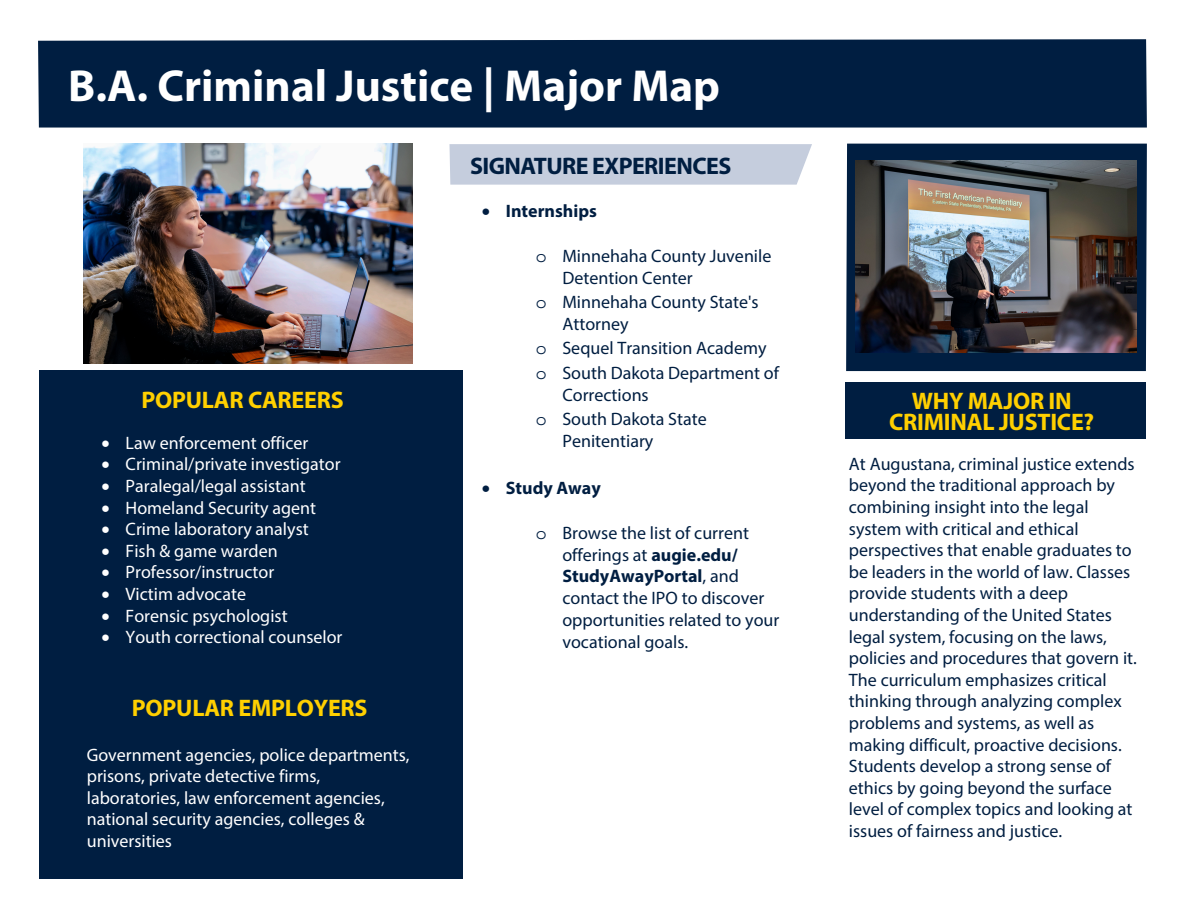
<style>
.page{position:relative;width:1188px;height:918px;background:#fff}
.page>*{position:absolute;margin:0;border:0;box-sizing:border-box;transform-origin:0 0}
.t1{font:700 45px "Myriad Pro";color:#fff}
.t2{font:700 24px/21.3px "Myriad Pro";letter-spacing:-.01em;color:#ffd000;text-align:center}
.t3{font:700 24px "Myriad Pro";letter-spacing:-.025em;color:#001e41}
.t4{font:18px/21.6px "Myriad Pro";color:#001e41}
.t5{font:18px/21.6px "Myriad Pro";color:#fff}
.t6{font:700 18px "Myriad Pro";color:#001e41}
.s1{font-family:"Courier Std"}
.s2{font-weight:700}
</style>
<div class="page">
<div style="left:39px;top:370px;width:423px;height:508px;background:#001e41"></div>
<div style="left:845px;top:383px;width:300px;height:56px;background:#001e41"></div>
<div style="left:449px;top:144px;width:363px;height:41px;background:#c5cddd"></div>
<div style="left:38px;top:39px;width:1109px;height:89px;background:#001e41"></div>
<div style="left:846px;top:144px;width:301px;height:227px;background:#001e41"></div>
<img style="left:83px;top:144px;width:329px;height:220px">
<img style="left:856px;top:161px;width:281px;height:192px">
<p class="t1" style="left:68px;top:56px;width:653px">B.A. Criminal Justice | Major Map</p>
<h1 class="t2" style="left:141px;top:389px;width:204px">POPULAR CAREERS</h1>
<p class="t5" style="left:102px;top:432px;width:208px">• Law enforcement officer</p>
<p class="t5" style="left:102px;top:453px;width:240px">• Criminal/private investigator</p>
<p class="t5" style="left:102px;top:475px;width:206px">• Paralegal/legal assistant</p>
<p class="t5" style="left:102px;top:497px;width:216px">• Homeland Security agent</p>
<p class="t5" style="left:102px;top:518px;width:209px">• Crime laboratory analyst</p>
<p class="t5" style="left:102px;top:540px;width:178px">• Fish &amp; game warden</p>
<p class="t5" style="left:102px;top:561px;width:174px">• Professor/instructor</p>
<p class="t5" style="left:102px;top:583px;width:146px">• Victim advocate</p>
<p class="t5" style="left:102px;top:605px;width:188px">• Forensic psychologist</p>
<p class="t5" style="left:102px;top:626px;width:242px">• Youth correctional counselor</p>
<h2 class="t2" style="left:132px;top:696px;width:237px">POPULAR EMPLOYERS</h2>
<p class="t5" style="left:87px;top:743px;width:324px">Government agencies, police departments, prisons, private detective firms, laboratories, law enforcement agencies, national security agencies, colleges &amp; universities</p>
<p class="t3" style="left:470px;top:150px;width:263px">SIGNATURE EXPERIENCES</p>
<p class="t6" style="left:482px;top:199px;width:117px">• Internships</p>
<p class="t4" style="left:562px;top:245px;width:211px;text-indent:-27px"><span class="s1">o</span> Minnehaha County Juvenile<br>Detention Center</p>
<p class="t4" style="left:562px;top:291px;width:198px;text-indent:-27px"><span class="s1">o</span> Minnehaha County State's<br>Attorney</p>
<p class="t4" style="left:536px;top:337px;width:232px"><span class="s1">o</span> Sequel Transition Academy</p>
<p class="t4" style="left:562px;top:362px;width:218px;text-indent:-27px"><span class="s1">o</span> South Dakota Department of<br>Corrections</p>
<p class="t4" style="left:562px;top:408px;width:146px;text-indent:-27px"><span class="s1">o</span> South Dakota State<br>Penitentiary</p>
<p class="t6" style="left:482px;top:476px;width:120px">• Study Away</p>
<p class="t4" style="left:562px;top:522px;width:218px;text-indent:-27px"><span class="s1">o</span> Browse the list of current offerings at <span class="s2">augie.edu/<br>StudyAwayPortal</span>, and contact the IPO to discover opportunities related to your vocational goals.</p>
<h3 class="t2" style="left:889px;top:389px;width:207px">WHY MAJOR IN<br>CRIMINAL JUSTICE?</h3>
<p class="t4" style="left:849px;top:453px;width:290px">At Augustana, criminal justice extends beyond the traditional approach by combining insight into the legal system with critical and ethical perspectives that enable graduates to be leaders in the world of law. Classes provide students with a deep understanding of the United States legal system, focusing on the laws, policies and procedures that govern it.<br>The curriculum emphasizes critical thinking through analyzing complex problems and systems, as well as making difficult, proactive decisions.<br>Students develop a strong sense of ethics by going beyond the surface level of complex topics and looking at issues of fairness and justice.</p>
</div>
